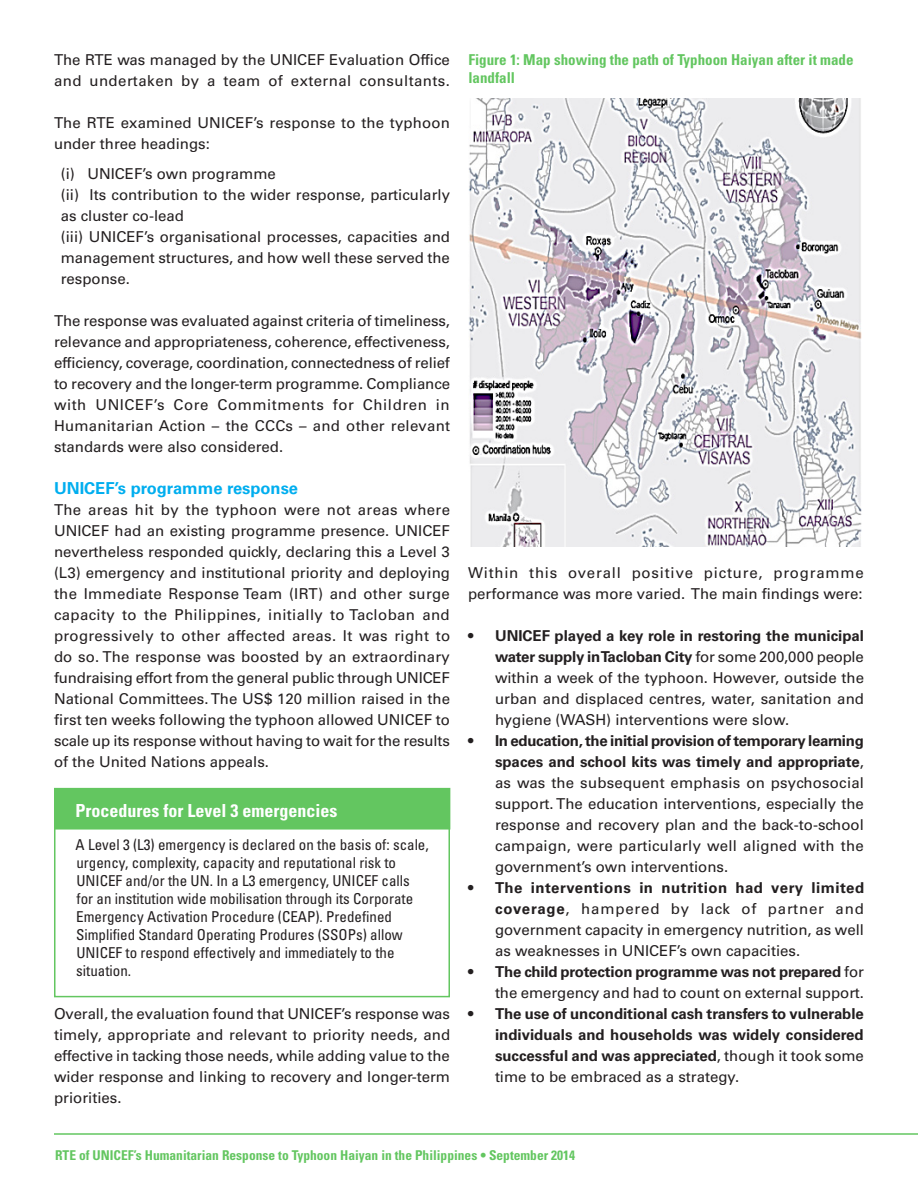
<style>
.page{position:relative;width:918px;height:1188px;background:#fff}
.page>*{position:absolute;margin:0;border:0;box-sizing:border-box;transform-origin:0 0}
.Text_box_title{font:700 condensed 18px "Univers LT Std";color:#fff}
.sub{font:700 16.5px "Univers LT Std";color:#00aeef}
.body{font:15px/21px "Univers LT Std";color:#231f20;text-align:justify}
.t1{font:condensed 15px/18px "Univers LT Std";color:#231f20}
.body-2{font:700 15px/21px "Univers LT Std";color:#231f20;text-align:justify}
.body-3{font:15px/21px "Univers LT Std";letter-spacing:.045em;color:#231f20}
.t2{font:700 condensed 15px/18px "Univers LT Std";color:#63c660}
.t3{font:700 condensed 13.5px "Univers LT Std";color:#63c660}
.s1{font-weight:700}
.s2{font-weight:400}
</style>
<div class="page">
<div style="left:54px;top:803px;width:396px;height:194px;border:2px solid #63c660"></div>
<hr style="left:54px;top:1133px;width:864px;height:2px;background:#63c660">
<img style="left:469px;top:99px;width:393px;height:447px">
<div style="left:55px;top:789px;width:395px;height:40px;background:#63c660"></div>
<div style="left:54px;top:788px;width:396px;height:42px;border:2px solid #63c660"></div>
<p class="body" style="left:54px;top:49px;width:398px">The RTE was managed by the UNICEF Evaluation Office and undertaken by a team of external consultants.</p>
<p class="body" style="left:54px;top:112px;width:397px">The RTE examined UNICEF’s response to the typhoon under three headings:</p>
<p class="body" style="left:61px;top:163px;width:217px">(i) UNICEF’s own programme</p>
<p class="body" style="left:61px;top:184px;width:391px">(ii) Its contribution to the wider response, particularly as cluster co-lead</p>
<p class="body" style="left:61px;top:226px;width:391px">(iii) UNICEF’s organisational processes, capacities and management structures, and how well these served the response.</p>
<p class="body" style="left:54px;top:310px;width:398px">The response was evaluated against criteria of timeliness, relevance and appropriateness, coherence, effectiveness, efficiency, coverage, coordination, connectedness of relief to recovery and the longer-term programme. Compliance with UNICEF’s Core Commitments for Children in Humanitarian Action – the CCCs – and other relevant standards were also considered.</p>
<p class="sub" style="left:54px;top:478px;width:246px">UNICEF’s programme response</p>
<p class="body" style="left:54px;top:499px;width:398px">The areas hit by the typhoon were not areas where UNICEF had an existing programme presence. UNICEF nevertheless responded quickly, declaring this a Level 3 (L3) emergency and institutional priority and deploying the Immediate Response Team (IRT) and other surge capacity to the Philippines, initially to Tacloban and progressively to other affected areas. It was right to do so. The response was boosted by an extraordinary fundraising effort from the general public through UNICEF National Committees. The US$ 120 million raised in the first ten weeks following the typhoon allowed UNICEF to scale up its response without having to wait for the results of the United Nations appeals.</p>
<p class="Text_box_title" style="left:75px;top:799px;width:263px">Procedures for Level 3 emergencies</p>
<p class="t1" style="left:76px;top:835px;width:355px">A Level 3 (L3) emergency is declared on the basis of: scale, urgency, complexity, capacity and reputational risk to UNICEF and/or the UN. In a L3 emergency, UNICEF calls for an institution wide mobilisation through its Corporate Emergency Activation Procedure (CEAP). Predefined Simplified Standard Operating Produres (SSOPs) allow UNICEF to respond effectively and immediately to the situation.</p>
<p class="body" style="left:54px;top:1003px;width:398px">Overall, the evaluation found that UNICEF’s response was timely, appropriate and relevant to priority needs, and effective in tacking those needs, while adding value to the wider response and linking to recovery and longer-term priorities.</p>
<p class="t2" style="left:468px;top:50px;width:387px">Figure 1: Map showing the path of Typhoon Haiyan after it made landfall</p>
<p class="body-3" style="left:468px;top:562px;width:397px">Within this overall positive picture, programme performance was more varied. The main findings were:</p>
<p class="body" style="left:495px;top:625px;width:371px;text-indent:-27px"><span class="s1">• UNICEF played a key role in restoring the municipal water supply in Tacloban City</span> for some 200,000 people within a week of the typhoon. However, outside the urban and displaced centres, water, sanitation and hygiene (WASH) interventions were slow.</p>
<p class="body" style="left:495px;top:730px;width:371px;text-indent:-27px"><span class="s1">• In education, the initial provision of temporary learning spaces and school kits was timely and appropriate</span>, as was the subsequent emphasis on psychosocial support. The education interventions, especially the response and recovery plan and the back-to-school campaign, were particularly well aligned with the government’s own interventions.</p>
<p class="body" style="left:495px;top:877px;width:371px;text-indent:-27px"><span class="s1">• The interventions in nutrition had very limited coverage</span>, hampered by lack of partner and government capacity in emergency nutrition, as well as weaknesses in UNICEF’s own capacities.</p>
<p class="body" style="left:468px;top:961px;width:397px;text-align:right"><span class="s1">• The child protection programme was not prepared</span> for the emergency and had to count on external support.</p>
<p class="body-2" style="left:495px;top:1003px;width:371px;text-indent:-27px">• The use of unconditional cash transfers to vulnerable individuals and households was widely considered successful and was appreciated<span class="s2">, though it took some time to be embraced as a strategy.</span></p>
<p class="t3" style="left:55px;top:1147px;width:522px">RTE of UNICEF’s Humanitarian Response to Typhoon Haiyan in the Philippines • September 2014</p>
</div>
